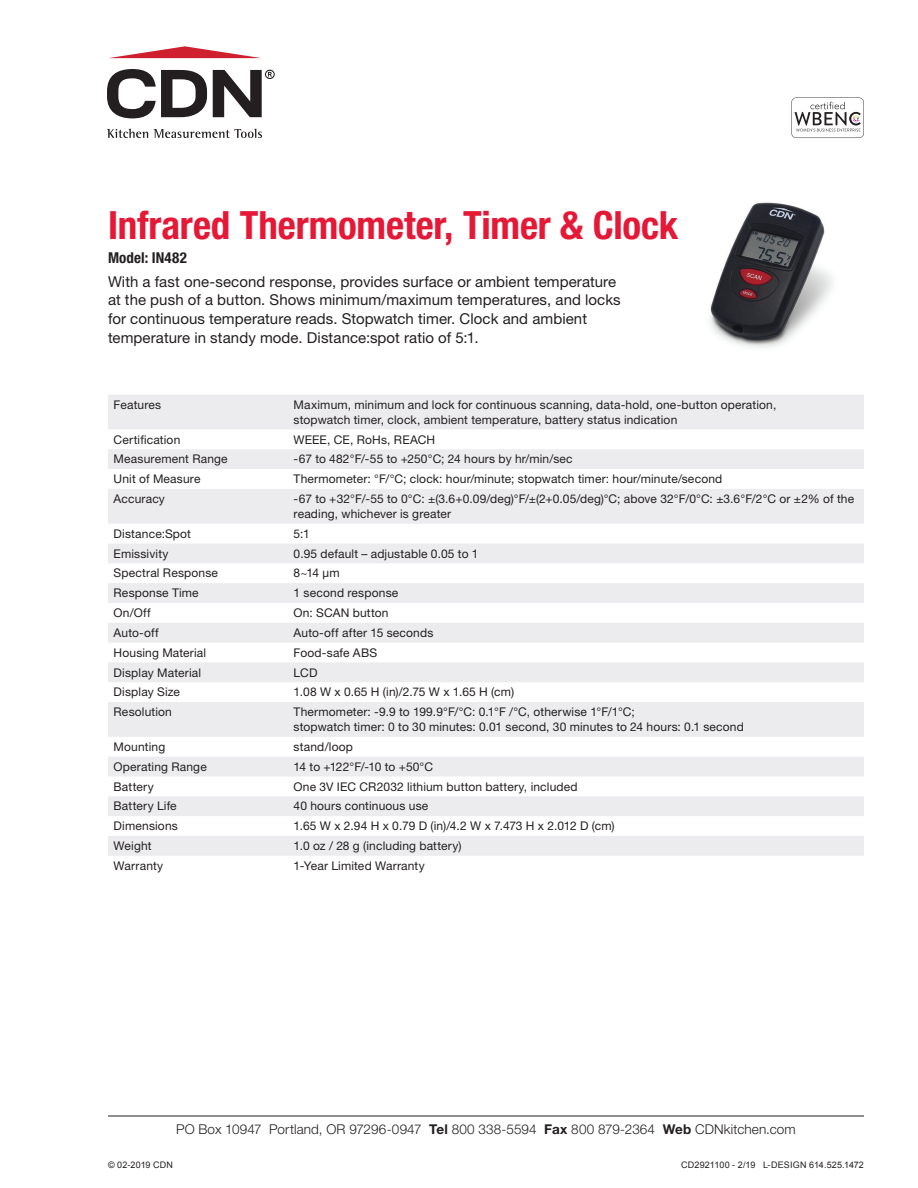
<style>
.page{position:relative;width:918px;height:1188px;background:#fff}
.page>*{position:absolute;margin:0;border:0;box-sizing:border-box;transform-origin:0 0}
.t1{font:700 condensed 39px "Helvetica Neue LT Std";letter-spacing:-.005em;color:#e51836}
.t2{font:15px/18.8px "Helvetica Neue LT Std";letter-spacing:.005em;color:#231f20}
.t3{font:700 condensed 15px "Helvetica Neue LT Std";letter-spacing:.01em;color:#231f20}
.t4{font:300 13.5px "Helvetica Neue LT Std";letter-spacing:.01em;color:#231f20}
.t5{font:12px/15px "Helvetica Neue LT Std";letter-spacing:.015em;color:#231f20}
.t6{font:12px "Helvetica Neue LT Std";letter-spacing:-.005em;color:#231f20}
.t7{font:9px "Arial";letter-spacing:.015em;color:#231f20}
.s1{font-weight:700}
</style>
<div class="page">
<img style="left:710px;top:202px;width:123px;height:146px">
<svg style="left:108px;top:395px;width:756px;height:461px;fill:#ececee"></svg>
<hr style="left:108px;top:1116px;width:756px;height:1px;background:#231f20">
<svg style="left:107px;top:69px;width:100px;height:49px"></svg>
<svg style="left:109px;top:46px;width:151px;height:12px"></svg>
<svg style="left:107px;top:129px;width:155px;height:9px"></svg>
<svg style="left:213px;top:70px;width:62px;height:47px"></svg>
<svg style="left:791px;top:98px;width:73px;height:40px"></svg>
<h1 class="t1" style="left:108px;top:202px;width:572px">Infrared Thermometer, Timer &amp; Clock</h1>
<p class="t3" style="left:108px;top:249px;width:80px">Model: IN482</p>
<p class="t2" style="left:108px;top:272px;width:514px">With a fast one-second response, provides surface or ambient temperature at the push of a button. Shows minimum/maximum temperatures, and locks for continuous temperature reads. Stopwatch timer. Clock and ambient temperature in standy mode. Distance:spot ratio of 5:1.</p>
<p class="t5" style="left:114px;top:397px;width:49px">Features</p>
<p class="t5" style="left:294px;top:397px;width:484px">Maximum, minimum and lock for continuous scanning, data-hold, one-button operation, stopwatch timer, clock, ambient temperature, battery status indication</p>
<p class="t5" style="left:114px;top:432px;width:68px">Certification</p>
<p class="t5" style="left:294px;top:432px;width:143px">WEEE, CE, RoHs, REACH</p>
<p class="t5" style="left:114px;top:451px;width:116px">Measurement Range</p>
<p class="t5" style="left:294px;top:451px;width:281px">-67 to 482°F/-55 to +250°C; 24 hours by hr/min/sec</p>
<p class="t5" style="left:114px;top:471px;width:88px">Unit of Measure</p>
<p class="t5" style="left:294px;top:471px;width:430px">Thermometer: °F/°C; clock: hour/minute; stopwatch timer: hour/minute/second</p>
<p class="t5" style="left:114px;top:491px;width:53px">Accuracy</p>
<p class="t5" style="left:294px;top:491px;width:562px">-67 to +32°F/-55 to 0°C: ±(3.6+0.09/deg)°F/±(2+0.05/deg)°C; above 32°F/0°C: ±3.6°F/2°C or ±2% of the reading, whichever is greater</p>
<p class="t5" style="left:114px;top:526px;width:79px">Distance:Spot</p>
<p class="t5" style="left:294px;top:526px;width:18px">5:1</p>
<p class="t5" style="left:114px;top:546px;width:56px">Emissivity</p>
<p class="t5" style="left:294px;top:546px;width:186px">0.95 default – adjustable 0.05 to 1</p>
<p class="t5" style="left:114px;top:566px;width:106px">Spectral Response</p>
<p class="t5" style="left:294px;top:566px;width:48px">8~14 μm</p>
<p class="t5" style="left:114px;top:585px;width:87px">Response Time</p>
<p class="t5" style="left:294px;top:585px;width:106px">1 second response</p>
<p class="t5" style="left:114px;top:605px;width:39px">On/Off</p>
<p class="t5" style="left:294px;top:605px;width:96px">On: SCAN button</p>
<p class="t5" style="left:114px;top:625px;width:47px">Auto-off</p>
<p class="t5" style="left:294px;top:625px;width:141px">Auto-off after 15 seconds</p>
<p class="t5" style="left:114px;top:645px;width:94px">Housing Material</p>
<p class="t5" style="left:294px;top:645px;width:85px">Food-safe ABS</p>
<p class="t5" style="left:114px;top:665px;width:89px">Display Material</p>
<p class="t5" style="left:294px;top:665px;width:25px">LCD</p>
<p class="t5" style="left:114px;top:684px;width:68px">Display Size</p>
<p class="t5" style="left:294px;top:684px;width:222px">1.08 W x 0.65 H (in)/2.75 W x 1.65 H (cm)</p>
<p class="t5" style="left:114px;top:704px;width:60px">Resolution</p>
<p class="t5" style="left:294px;top:704px;width:452px">Thermometer: -9.9 to 199.9°F/°C: 0.1°F /°C, otherwise 1°F/1°C;<br>stopwatch timer: 0 to 30 minutes: 0.01 second, 30 minutes to 24 hours: 0.1 second</p>
<p class="t5" style="left:114px;top:739px;width:53px">Mounting</p>
<p class="t5" style="left:294px;top:739px;width:61px">stand/loop</p>
<p class="t5" style="left:114px;top:759px;width:95px">Operating Range</p>
<p class="t6" style="left:294px;top:759px;width:141px">14 to +122°F/-10 to +50°C</p>
<p class="t5" style="left:114px;top:779px;width:42px">Battery</p>
<p class="t5" style="left:294px;top:779px;width:285px">One 3V IEC CR2032 lithium button battery, included</p>
<p class="t5" style="left:114px;top:798px;width:65px">Battery Life</p>
<p class="t5" style="left:294px;top:798px;width:136px">40 hours continuous use</p>
<p class="t5" style="left:114px;top:818px;width:66px">Dimensions</p>
<p class="t6" style="left:294px;top:819px;width:323px">1.65 W x 2.94 H x 0.79 D (in)/4.2 W x 7.473 H x 2.012 D (cm)</p>
<p class="t5" style="left:114px;top:838px;width:40px">Weight</p>
<p class="t5" style="left:294px;top:838px;width:169px">1.0 oz / 28 g (including battery)</p>
<p class="t5" style="left:114px;top:858px;width:51px">Warranty</p>
<p class="t5" style="left:294px;top:858px;width:133px">1-Year Limited Warranty</p>
<p class="t4" style="left:176px;top:1121px;width:621px">PO Box 10947 Portland, OR 97296-0947 <span class="s1">Tel</span> 800 338-5594 <span class="s1">Fax</span> 800 879-2364 <span class="s1">Web</span> CDNkitchen.com</p>
<p class="t7" style="left:108px;top:1158px;width:67px">© 02-2019 CDN</p>
<p class="t7" style="left:681px;top:1158px;width:184px">CD2921100 - 2/19 L-DESIGN 614.525.1472</p>
</div>
